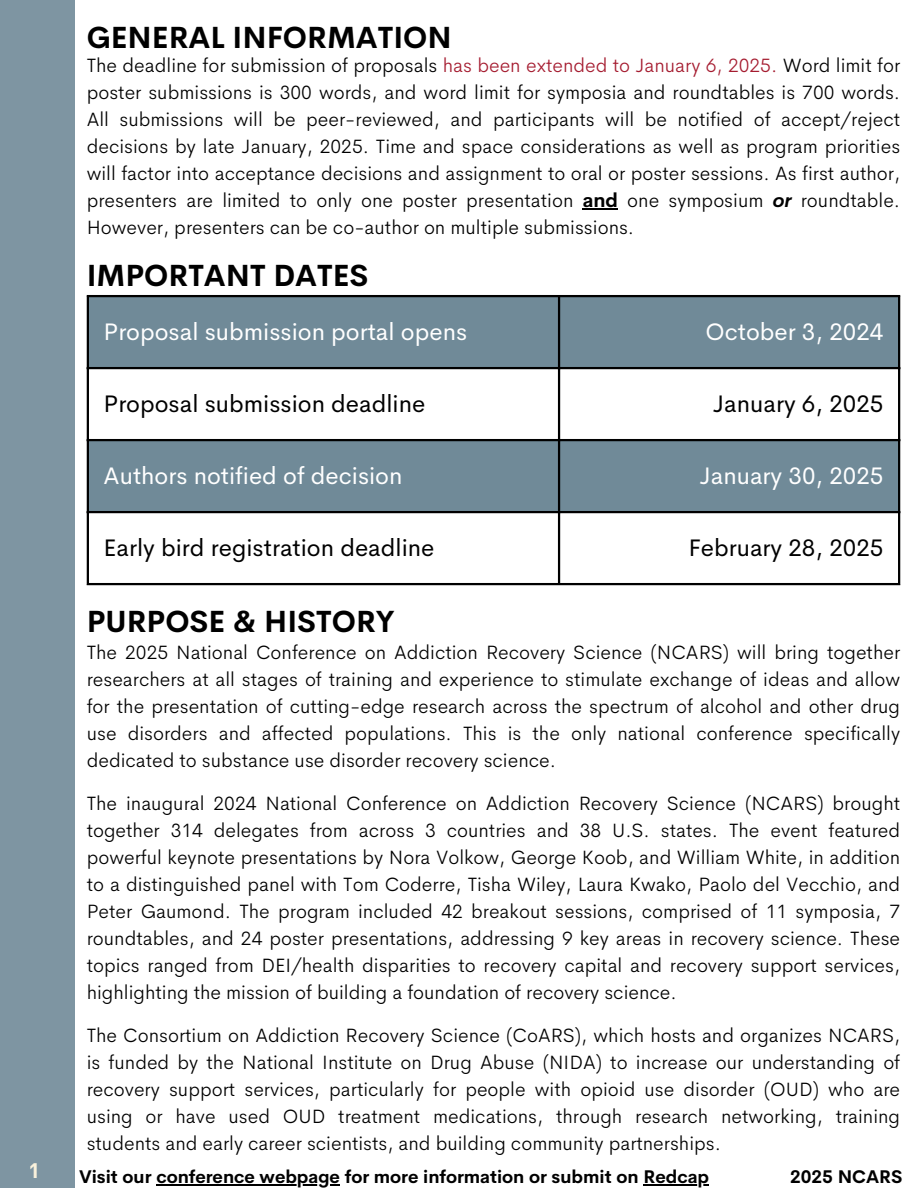
<style>
.page{position:relative;width:918px;height:1188px;background:#fff}
.page>*{position:absolute;margin:0;border:0;box-sizing:border-box;transform-origin:0 0}
.t1{font:700 30px "Cerebri Sans";color:#000}
.t2{font:24px "Cerebri Sans";color:#000}
.t3{font:24px "Cerebri Sans";color:#fff}
.t4{font:700 21px "Cerebri Sans";color:#f9f1dc}
.t5{font:300 19.5px/27px "Cerebri Sans";color:#000;text-align:justify}
.t6{font:700 18px "Cerebri Sans";color:#000}
.s1{color:#a51c30}
.s2{font-weight:700}
.s3{font-weight:700;font-style:italic}
</style>
<div class="page">
<div style="left:0;top:0;width:75px;height:1188px;background:#7e95a2"></div>
<svg style="left:89px;top:297px;width:809px;height:214px;fill:#708a98"></svg>
<hr style="left:87px;top:297px;width:2px;height:286px;background:#000">
<hr style="left:558px;top:297px;width:2px;height:286px;background:#000">
<hr style="left:898px;top:297px;width:2px;height:286px;background:#000">
<hr style="left:87px;top:295px;width:813px;height:2px;background:#000">
<hr style="left:87px;top:367px;width:813px;height:2px;background:#000">
<hr style="left:87px;top:439px;width:813px;height:2px;background:#000">
<hr style="left:87px;top:511px;width:813px;height:2px;background:#000">
<hr style="left:87px;top:583px;width:813px;height:2px;background:#000">
<hr style="left:583px;top:208px;width:35px;height:2px;background:#000">
<hr style="left:156px;top:1184px;width:184px;height:1px;background:#000">
<hr style="left:644px;top:1184px;width:65px;height:1px;background:#000">
<p class="t4" style="left:28px;top:1157px;width:14px">1</p>
<p class="t1" style="left:87px;top:18px;width:366px">GENERAL INFORMATION</p>
<p class="t5" style="left:87px;top:52px;width:815px">The deadline for submission of proposals <span class="s1">has been extended to January 6, 2025.</span> Word limit for poster submissions is 300 words, and word limit for symposia and roundtables is 700 words.<br>All submissions will be peer-reviewed, and participants will be notified of accept/reject decisions by late January, 2025. Time and space considerations as well as program priorities will factor into acceptance decisions and assignment to oral or poster sessions. As first author, presenters are limited to only one poster presentation <span class="s2">and</span> one symposium <span class="s3">or</span> roundtable.<br>However, presenters can be co-author on multiple submissions.</p>
<p class="t1" style="left:87px;top:256px;width:283px">IMPORTANT DATES</p>
<p class="t3" style="left:104px;top:316px;width:365px">Proposal submission portal opens</p>
<h1 class="t3" style="left:705px;top:316px;width:179px">October 3, 2024</h1>
<p class="t2" style="left:104px;top:388px;width:323px">Proposal submission deadline</p>
<h1 class="t2" style="left:713px;top:388px;width:172px">January 6, 2025</h1>
<p class="t3" style="left:104px;top:460px;width:300px">Authors notified of decision</p>
<p class="t3" style="left:699px;top:460px;width:185px">January 30, 2025</p>
<p class="t2" style="left:104px;top:532px;width:332px">Early bird registration deadline</p>
<p class="t2" style="left:688px;top:532px;width:197px">February 28, 2025</p>
<h1 class="t1" style="left:87px;top:602px;width:310px">PURPOSE &amp; HISTORY</h1>
<p class="t5" style="left:87px;top:639px;width:815px">The 2025 National Conference on Addiction Recovery Science (NCARS) will bring together researchers at all stages of training and experience to stimulate exchange of ideas and allow for the presentation of cutting-edge research across the spectrum of alcohol and other drug use disorders and affected populations. This is the only national conference specifically dedicated to substance use disorder recovery science.</p>
<p class="t5" style="left:87px;top:790px;width:815px">The inaugural 2024 National Conference on Addiction Recovery Science (NCARS) brought together 314 delegates from across 3 countries and 38 U.S. states. The event featured powerful keynote presentations by Nora Volkow, George Koob, and William White, in addition to a distinguished panel with Tom Coderre, Tisha Wiley, Laura Kwako, Paolo del Vecchio, and Peter Gaumond. The program included 42 breakout sessions, comprised of 11 symposia, 7 roundtables, and 24 poster presentations, addressing 9 key areas in recovery science. These topics ranged from DEI/health disparities to recovery capital and recovery support services, highlighting the mission of building a foundation of recovery science.</p>
<p class="t5" style="left:87px;top:1022px;width:815px">The Consortium on Addiction Recovery Science (CoARS), which hosts and organizes NCARS, is funded by the National Institute on Drug Abuse (NIDA) to increase our understanding of recovery support services, particularly for people with opioid use disorder (OUD) who are using or have used OUD treatment medications, through research networking, training students and early career scientists, and building community partnerships.</p>
<h2 class="t6" style="left:79px;top:1165px;width:632px">Visit our conference webpage for more information or submit on Redcap</h2>
<h3 class="t6" style="left:790px;top:1165px;width:114px">2025 NCARS</h3>
</div>
